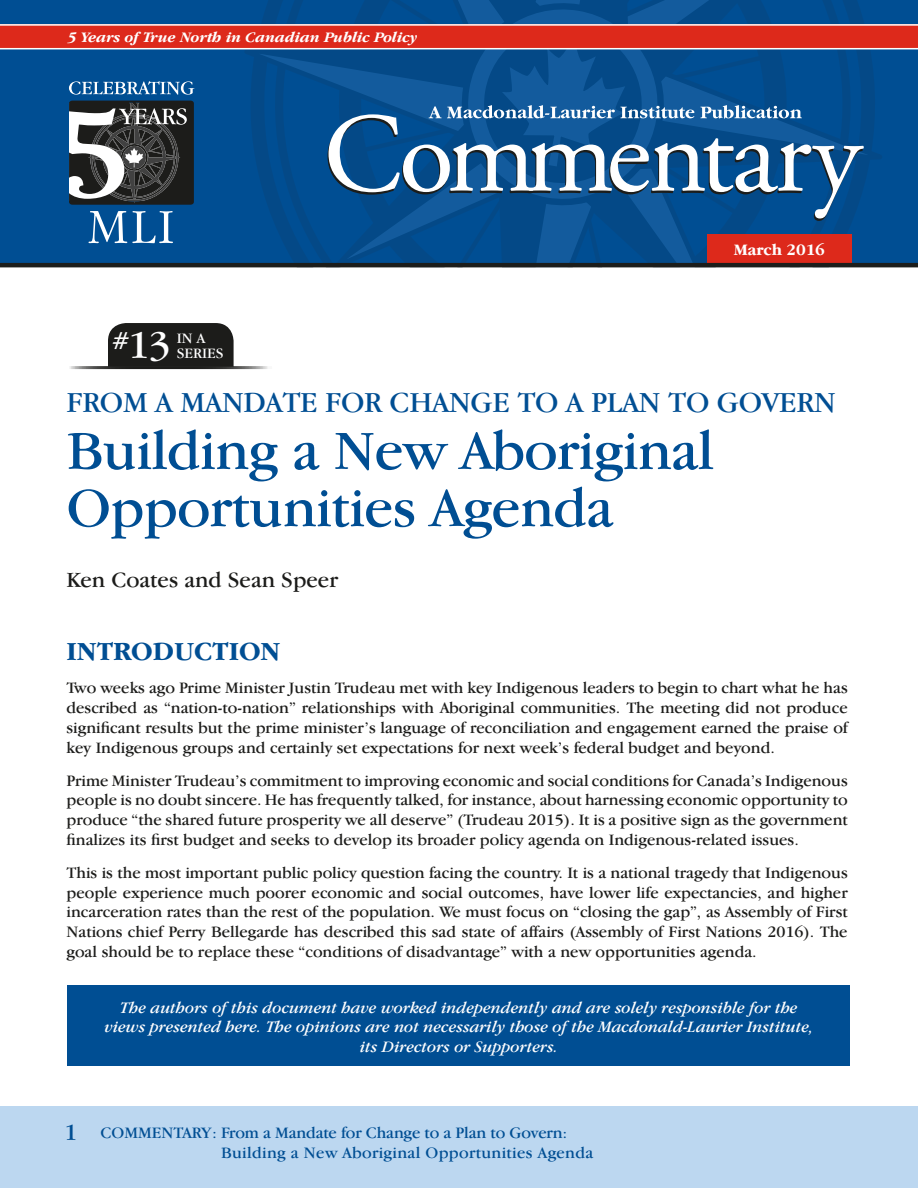
<style>
.page{position:relative;width:918px;height:1188px;background:#fff}
.page>*{position:absolute;margin:0;border:0;box-sizing:border-box;transform-origin:0 0}
.t1{font:57px/57.3px "Garamond IT Cby BT";letter-spacing:-.01em;color:#004e93}
.body{font:40.65px "Garamond IT Cby BT";color:#fff}
.t2{font:30px "Garamond IT Cby BT";letter-spacing:-.01em;color:#004e93}
.H-1{font:700 27px "Garamond IT Cby BT";color:#004e93}
.t3{font:24px "Garamond IT Cby BT";color:#004e93}
.t4{font:22.5px "Garamond IT Cby BT";color:#1c1c1a}
.body-2{font:16.5px/19.6px "Garamond IT Cby BT";color:#1c1c1a;text-align:justify}
.body-3{font:italic 16.5px/19.5px "Garamond IT Cby BT";color:#fff;text-align:center}
.t5{font:16.5px/19.5px "Garamond IT Cby BT";letter-spacing:.01em;color:#004e93}
.t6{font:700 16.5px "Garamond IT Cby BT";letter-spacing:-.01em;color:#fff}
.t7{font:italic 700 15px "Garamond IT Cby BT";color:#fff}
.body-4{font:14.85px/14.9px "Garamond IT Cby BT";color:#fff}
</style>
<div class="page">
<div style="left:0;top:1106px;width:918px;height:82px;background:#bcd7f0"></div>
<div style="left:68px;top:985px;width:782px;height:81px;background:#004e93"></div>
<div style="left:108px;top:323px;width:126px;height:43px;background:#1c1c1a"></div>
<hr style="left:68px;top:366px;width:204px;height:3px;background:#1c1c1a">
<div style="left:0;top:0;width:918px;height:264px;background:#004e93"></div>
<div style="left:0;top:25px;width:918px;height:23px;background:#dd291b"></div>
<hr style="left:0;top:24px;width:918px;height:2px;background:#fff">
<hr style="left:0;top:48px;width:918px;height:1px;background:#fff">
<svg style="left:244px;top:0;width:638px;height:268px"></svg>
<div style="left:707px;top:234px;width:145px;height:30px;background:#dd291b"></div>
<hr style="left:0;top:263px;width:918px;height:4px;background:#1c1d1b">
<svg style="left:69px;top:81px;width:125px;height:14px"></svg>
<svg style="left:69px;top:101px;width:125px;height:104px;background:#565756"></svg>
<svg style="left:89px;top:211px;width:84px;height:32px"></svg>
<p class="t7" style="left:68px;top:28px;width:351px">5 Years of True North in Canadian Public Policy</p>
<p class="body" style="left:112px;top:321px;width:61px"><sup>#</sup>13</p>
<p class="body-4" style="left:177px;top:330px;width:48px">IN A<br>SERIES</p>
<p class="t6" style="left:734px;top:240px;width:93px">March 2016</p>
<p class="t2" style="left:67px;top:384px;width:771px">FROM A MANDATE FOR CHANGE TO A PLAN TO GOVERN</p>
<p class="t1" style="left:67px;top:421px;width:649px">Building a New Aboriginal<br>Opportunities Agenda</p>
<p class="t4" style="left:67px;top:566px;width:273px">Ken Coates and Sean Speer</p>
<p class="H-1" style="left:67px;top:636px;width:215px">INTRODUCTION</p>
<p class="body-2" style="left:67px;top:678px;width:783px">Two weeks ago Prime Minister Justin Trudeau met with key Indigenous leaders to begin to chart what he has described as “nation-to-nation” relationships with Aboriginal communities. The meeting did not produce significant results but the prime minister’s language of reconciliation and engagement earned the praise of key Indigenous groups and certainly set expectations for next week’s federal budget and beyond.</p>
<p class="body-2" style="left:67px;top:770px;width:783px">Prime Minister Trudeau’s commitment to improving economic and social conditions for Canada’s Indigenous people is no doubt sincere. He has frequently talked, for instance, about harnessing economic opportunity to produce “the shared future prosperity we all deserve” (Trudeau 2015). It is a positive sign as the government finalizes its first budget and seeks to develop its broader policy agenda on Indigenous-related issues.</p>
<p class="body-2" style="left:67px;top:863px;width:783px">This is the most important public policy question facing the country. It is a national tragedy that Indigenous people experience much poorer economic and social outcomes, have lower life expectancies, and higher incarceration rates than the rest of the population. We must focus on “closing the gap”, as Assembly of First Nations chief Perry Bellegarde has described this sad state of affairs (Assembly of First Nations 2016). The goal should be to replace these “conditions of disadvantage” with a new opportunities agenda.</p>
<p class="body-3" style="left:104px;top:997px;width:711px">The authors of this document have worked independently and are solely responsible for the views presented here. The opinions are not necessarily those of the Macdonald-Laurier Institute, its Directors or Supporters.</p>
<p class="t3" style="left:64px;top:1118px;width:15px">1</p>
<p class="t5" style="left:221px;top:1123px;width:374px;text-indent:-121px">COMMENTARY: From a Mandate for Change to a Plan to Govern:<br>Building a New Aboriginal Opportunities Agenda</p>
</div>
